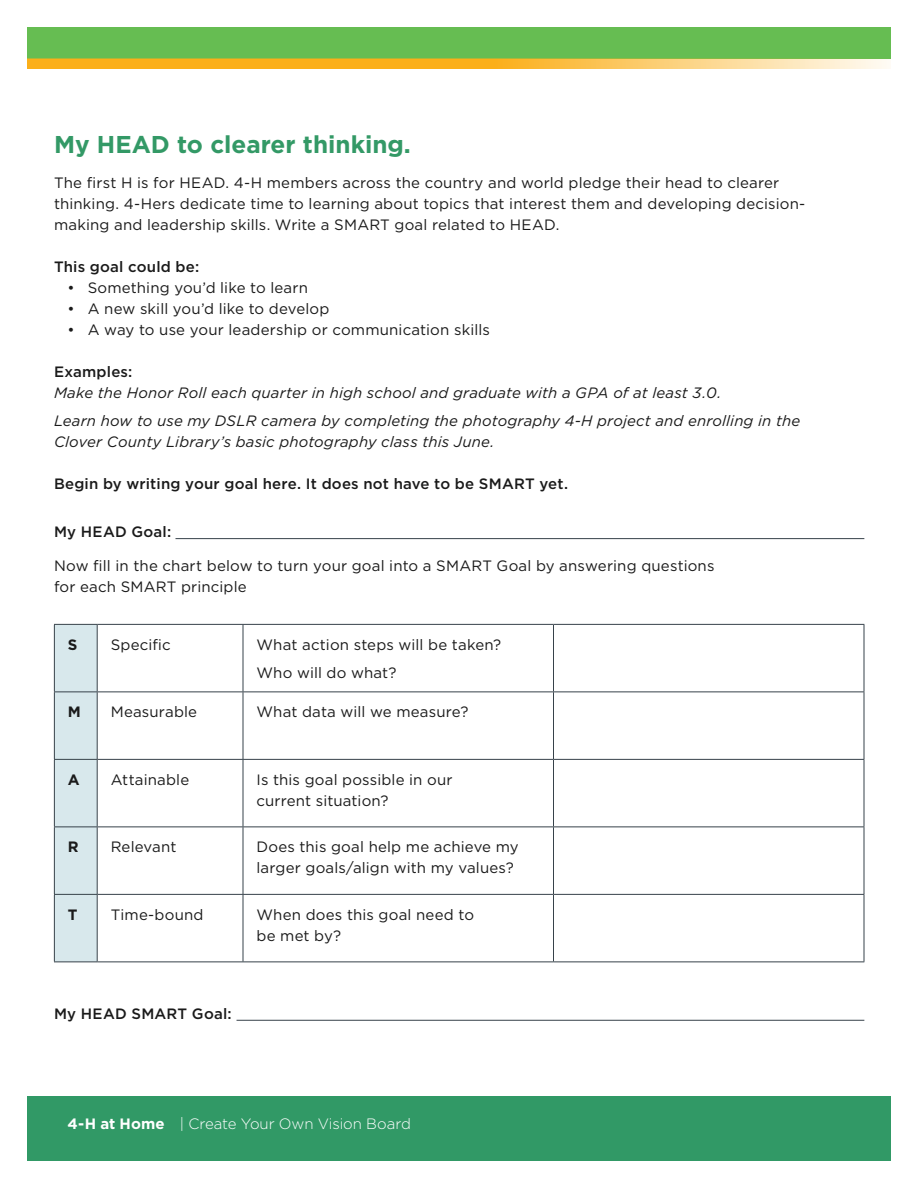
<style>
.page{position:relative;width:918px;height:1188px;background:#fff}
.page>*{position:absolute;margin:0;border:0;box-sizing:border-box;transform-origin:0 0}
.t1{font:700 24.3px "Gotham";color:#396}
.t2{font:15px/21px "Gotham";letter-spacing:.01em;color:#1a1a1a}
.t3{font:italic 15px/27.8px "Gotham";letter-spacing:.01em;color:#1a1a1a}
.t4{font:500 15px "Gotham";letter-spacing:.015em;color:#1a1a1a}
.t5{font:300 15px "Gotham";letter-spacing:-.01em;color:#fff}
.t6{font:700 15px "Gotham";color:#1a1a1a}
.s1{font-weight:700}
</style>
<div class="page">
<div style="left:0;top:1096px;width:918px;height:68px;background:#319966"></div>
<div style="left:0;top:0;width:904px;height:58px;background:#66bd52"></div>
<svg style="left:28px;top:58px;width:862px;height:11px;background:#f3bf4a"></svg>
<div style="left:0;top:0;width:918px;height:1188px;border:27px solid #fff"></div>
<div style="left:55px;top:625px;width:42px;height:337px;background:#d8e8ec"></div>
<svg style="left:98px;top:625px;width:766px;height:337px"></svg>
<hr style="left:54px;top:624px;width:43px;height:1px;background:#37424a">
<hr style="left:54px;top:625px;width:1px;height:67px;background:#37424a">
<hr style="left:97px;top:624px;width:146px;height:1px;background:#37424a">
<hr style="left:97px;top:625px;width:1px;height:67px;background:#37424a">
<hr style="left:243px;top:624px;width:311px;height:1px;background:#37424a">
<hr style="left:243px;top:625px;width:1px;height:67px;background:#37424a">
<hr style="left:554px;top:624px;width:310px;height:1px;background:#37424a">
<hr style="left:553px;top:625px;width:1px;height:67px;background:#37424a">
<hr style="left:864px;top:625px;width:1px;height:67px;background:#37424a">
<hr style="left:54px;top:692px;width:43px;height:1px;background:#37424a">
<hr style="left:54px;top:692px;width:1px;height:67px;background:#37424a">
<hr style="left:97px;top:692px;width:146px;height:1px;background:#37424a">
<hr style="left:97px;top:692px;width:1px;height:67px;background:#37424a">
<hr style="left:243px;top:692px;width:311px;height:1px;background:#37424a">
<hr style="left:243px;top:692px;width:1px;height:67px;background:#37424a">
<hr style="left:554px;top:692px;width:310px;height:1px;background:#37424a">
<hr style="left:553px;top:692px;width:1px;height:67px;background:#37424a">
<hr style="left:864px;top:692px;width:1px;height:67px;background:#37424a">
<hr style="left:54px;top:759px;width:43px;height:1px;background:#37424a">
<hr style="left:54px;top:760px;width:1px;height:66px;background:#37424a">
<hr style="left:97px;top:759px;width:146px;height:1px;background:#37424a">
<hr style="left:97px;top:760px;width:1px;height:66px;background:#37424a">
<hr style="left:243px;top:759px;width:311px;height:1px;background:#37424a">
<hr style="left:243px;top:760px;width:1px;height:66px;background:#37424a">
<hr style="left:554px;top:759px;width:310px;height:1px;background:#37424a">
<hr style="left:553px;top:760px;width:1px;height:66px;background:#37424a">
<hr style="left:864px;top:760px;width:1px;height:66px;background:#37424a">
<hr style="left:54px;top:826px;width:43px;height:1px;background:#37424a">
<hr style="left:54px;top:827px;width:1px;height:67px;background:#37424a">
<hr style="left:97px;top:826px;width:146px;height:1px;background:#37424a">
<hr style="left:97px;top:827px;width:1px;height:67px;background:#37424a">
<hr style="left:243px;top:826px;width:311px;height:1px;background:#37424a">
<hr style="left:243px;top:827px;width:1px;height:67px;background:#37424a">
<hr style="left:554px;top:826px;width:310px;height:1px;background:#37424a">
<hr style="left:553px;top:827px;width:1px;height:67px;background:#37424a">
<hr style="left:864px;top:827px;width:1px;height:67px;background:#37424a">
<hr style="left:54px;top:894px;width:43px;height:1px;background:#37424a">
<hr style="left:54px;top:895px;width:1px;height:67px;background:#37424a">
<hr style="left:97px;top:894px;width:146px;height:1px;background:#37424a">
<hr style="left:97px;top:895px;width:1px;height:67px;background:#37424a">
<hr style="left:243px;top:894px;width:311px;height:1px;background:#37424a">
<hr style="left:243px;top:895px;width:1px;height:67px;background:#37424a">
<hr style="left:554px;top:894px;width:310px;height:1px;background:#37424a">
<hr style="left:553px;top:895px;width:1px;height:67px;background:#37424a">
<hr style="left:864px;top:895px;width:1px;height:67px;background:#37424a">
<hr style="left:54px;top:962px;width:43px;height:1px;background:#37424a">
<hr style="left:97px;top:962px;width:146px;height:1px;background:#37424a">
<hr style="left:243px;top:962px;width:311px;height:1px;background:#37424a">
<hr style="left:554px;top:962px;width:310px;height:1px;background:#37424a">
<hr style="left:176px;top:538px;width:688px;height:1px;background:#37424a">
<hr style="left:237px;top:1020px;width:627px;height:1px;background:#37424a">
<h1 class="t1" style="left:54px;top:129px;width:358px">My HEAD to clearer thinking.</h1>
<p class="t2" style="left:54px;top:172px;width:753px">The first H is for HEAD. 4-H members across the country and world pledge their head to clearer thinking. 4-Hers dedicate time to learning about topics that interest them and developing decision&shy;making and leadership skills. Write a SMART goal related to HEAD.</p>
<p class="t4" style="left:54px;top:257px;width:147px">This goal could be:</p>
<p class="t2" style="left:68px;top:277px;width:242px">• Something you’d like to learn</p>
<p class="t2" style="left:68px;top:298px;width:263px">• A new skill you’d like to develop</p>
<p class="t2" style="left:68px;top:319px;width:424px">• A way to use your leadership or communication skills</p>
<p class="t4" style="left:54px;top:362px;width:80px">Examples:</p>
<p class="t3" style="left:54px;top:378px;width:748px">Make the Honor Roll each quarter in high school and graduate with a GPA of at least 3.0.<br>Learn how to use my DSLR camera by completing the photography 4-H project and enrolling in the</p>
<p class="t3" style="left:54px;top:427px;width:442px">Clover County Library’s basic photography class this June.</p>
<p class="t4" style="left:54px;top:473px;width:516px">Begin by writing your goal here. It does not have to be SMART yet.</p>
<p class="t4" style="left:54px;top:521px;width:119px">My HEAD Goal:</p>
<p class="t2" style="left:54px;top:555px;width:662px">Now fill in the chart below to turn your goal into a SMART Goal by answering questions for each SMART principle</p>
<p class="t6" style="left:68px;top:635px;width:11px">S</p>
<p class="t2" style="left:111px;top:634px;width:62px">Specific</p>
<p class="t2" style="left:256px;top:630px;width:246px;line-height:27.8px">What action steps will be taken?<br>Who will do what?</p>
<p class="t6" style="left:68px;top:702px;width:15px">M</p>
<p class="t2" style="left:111px;top:701px;width:88px">Measurable</p>
<p class="t2" style="left:256px;top:701px;width:213px">What data will we measure?</p>
<p class="t6" style="left:68px;top:770px;width:13px">A</p>
<p class="t2" style="left:111px;top:769px;width:80px">Attainable</p>
<p class="t2" style="left:256px;top:769px;width:198px">Is this goal possible in our current situation?</p>
<p class="t6" style="left:68px;top:837px;width:12px">R</p>
<p class="t2" style="left:111px;top:836px;width:67px">Relevant</p>
<p class="t2" style="left:256px;top:836px;width:264px">Does this goal help me achieve my larger goals/align with my values?</p>
<p class="t6" style="left:68px;top:905px;width:11px">T</p>
<p class="t2" style="left:111px;top:904px;width:94px">Time-bound</p>
<p class="t2" style="left:256px;top:904px;width:219px">When does this goal need to be met by?</p>
<p class="t4" style="left:54px;top:1004px;width:179px">My HEAD SMART Goal:</p>
<p class="t5" style="left:68px;top:1115px;width:345px"><span class="s1">4-H at Home</span> | Create Your Own Vision Board</p>
</div>
